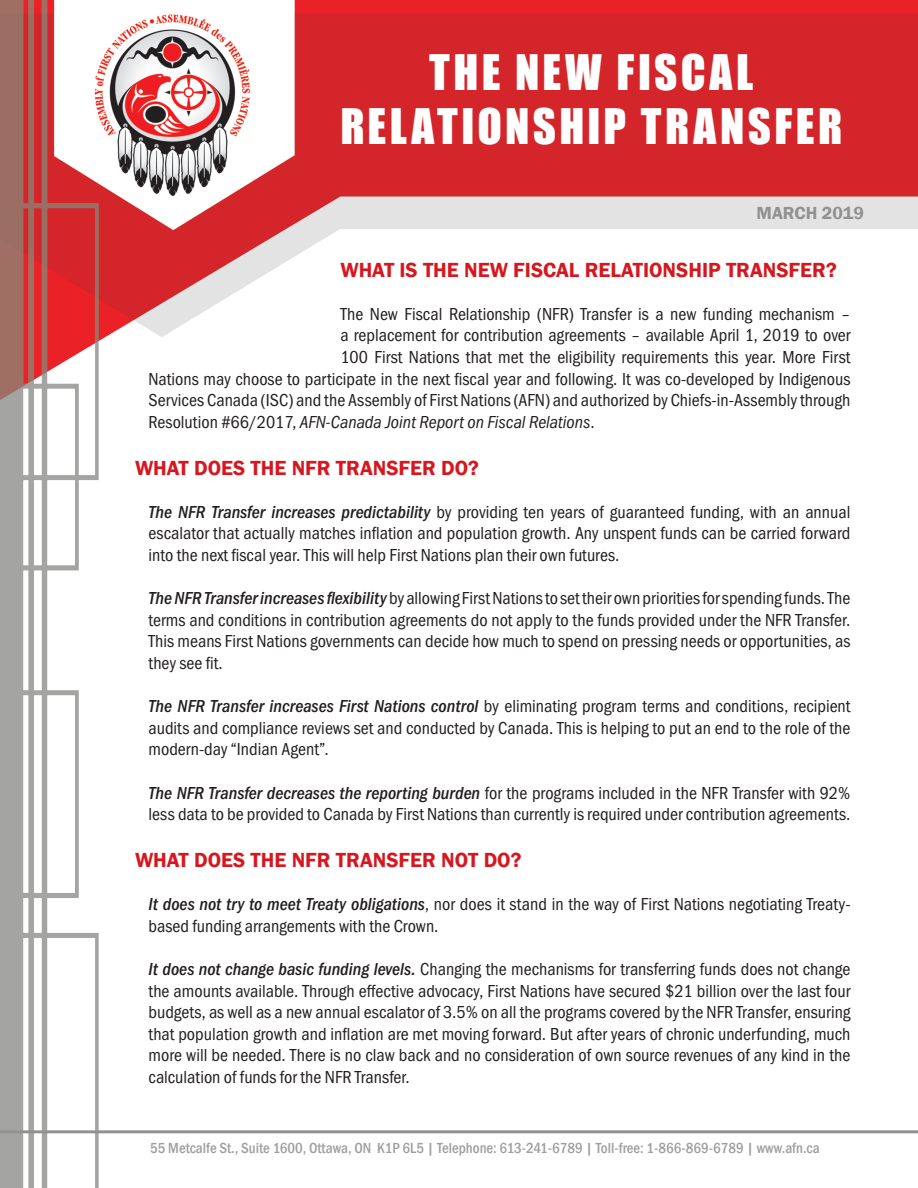
<style>
.page{position:relative;width:918px;height:1188px;background:#fff}
.page>*{position:absolute;margin:0;border:0;box-sizing:border-box;transform-origin:0 0}
.HEADER_30PT{font:45px/54px "Impact";letter-spacing:.075em;color:#fff;text-align:center}
.QUESTIONS{font:600 21px "Franklin Gothic";color:#d7171f}
.Text{font:18px/21.6px "Franklin Gothic URW Con Boo";color:#231f20;text-align:justify}
.Text-2{font:18px "Franklin Gothic URW Con Boo Ita";color:#231f20}
.QUESTIONS-2{font:600 18px "Franklin Gothic";color:#929192}
.t1{font:500 condensed 15px "Franklin Gothic";color:#a09f9f}
.s1{font-family:"Franklin Gothic URW Con Boo"}
.s2{font-family:"Franklin Gothic URW Con Med Ita"}
</style>
<div class="page">
<img style="left:0;top:0;width:918px;height:1188px">
<hr style="left:0;top:1130px;width:918px;height:3px;background:#929192">
<p class="HEADER_30PT" style="left:340px;top:44px;width:503px">THE NEW FISCAL<br>RELATIONSHIP TRANSFER</p>
<p class="QUESTIONS-2" style="left:757px;top:202px;width:109px">MARCH 2019</p>
<p class="QUESTIONS" style="left:340px;top:257px;width:498px">WHAT IS THE NEW FISCAL RELATIONSHIP TRANSFER?</p>
<p class="Text" style="left:340px;top:303px;width:512px">The New Fiscal Relationship (NFR) Transfer is a new funding mechanism –</p>
<p class="Text" style="left:340px;top:324px;width:512px">a replacement for contribution agreements – available April 1, 2019 to over</p>
<p class="Text" style="left:340px;top:346px;width:512px">100 First Nations that met the eligibility requirements this year. More First</p>
<p class="Text" style="left:148px;top:368px;width:704px">Nations may choose to participate in the next fiscal year and following. It was co-developed by Indigenous</p>
<p class="Text" style="left:148px;top:389px;width:704px">Services Canada (ISC) and the Assembly of First Nations (AFN) and authorized by Chiefs-in-Assembly through</p>
<p class="Text-2" style="left:148px;top:412px;width:448px"><span class="s1">Resolution #66/2017,</span> AFN-Canada Joint Report on Fiscal Relations<span class="s1">.</span></p>
<p class="QUESTIONS" style="left:135px;top:455px;width:345px">WHAT DOES THE NFR TRANSFER DO?</p>
<p class="Text" style="left:148px;top:501px;width:703px"><span class="s2">The NFR Transfer increases predictability</span> by providing ten years of guaranteed funding, with an annual escalator that actually matches inflation and population growth. Any unspent funds can be carried forward into the next fiscal year. This will help First Nations plan their own futures.</p>
<p class="Text" style="left:148px;top:587px;width:704px"><span class="s2">The NFR Transfer increases flexibility</span> by allowing First Nations to set their own priorities for spending funds. The terms and conditions in contribution agreements do not apply to the funds provided under the NFR Transfer.<br>This means First Nations governments can decide how much to spend on pressing needs or opportunities, as they see fit.</p>
<p class="Text" style="left:148px;top:695px;width:704px"><span class="s2">The NFR Transfer increases First Nations control</span> by eliminating program terms and conditions, recipient audits and compliance reviews set and conducted by Canada. This is helping to put an end to the role of the modern-day “Indian Agent”.</p>
<p class="Text" style="left:148px;top:782px;width:703px"><span class="s2">The NFR Transfer decreases the reporting burden</span> for the programs included in the NFR Transfer with 92% less data to be provided to Canada by First Nations than currently is required under contribution agreements.</p>
<p class="QUESTIONS" style="left:135px;top:847px;width:388px">WHAT DOES THE NFR TRANSFER NOT DO?</p>
<p class="Text" style="left:148px;top:893px;width:704px"><span class="s2">It does not try to meet Treaty obligations</span>, nor does it stand in the way of First Nations negotiating Treaty&shy;based funding arrangements with the Crown.</p>
<p class="Text" style="left:148px;top:958px;width:704px"><span class="s2">It does not change basic funding levels.</span> Changing the mechanisms for transferring funds does not change the amounts available. Through effective advocacy, First Nations have secured $21 billion over the last four budgets, as well as a new annual escalator of 3.5% on all the programs covered by the NFR Transfer, ensuring that population growth and inflation are met moving forward. But after years of chronic underfunding, much more will be needed. There is no claw back and no consideration of own source revenues of any kind in the calculation of funds for the NFR Transfer.</p>
<p class="t1" style="left:150px;top:1138px;width:671px">55 Metcalfe St., Suite 1600, Ottawa, ON K1P 6L5 | Telephone: 613-241-6789 | Toll-free: 1-866-869-6789 | www.afn.ca</p>
</div>
